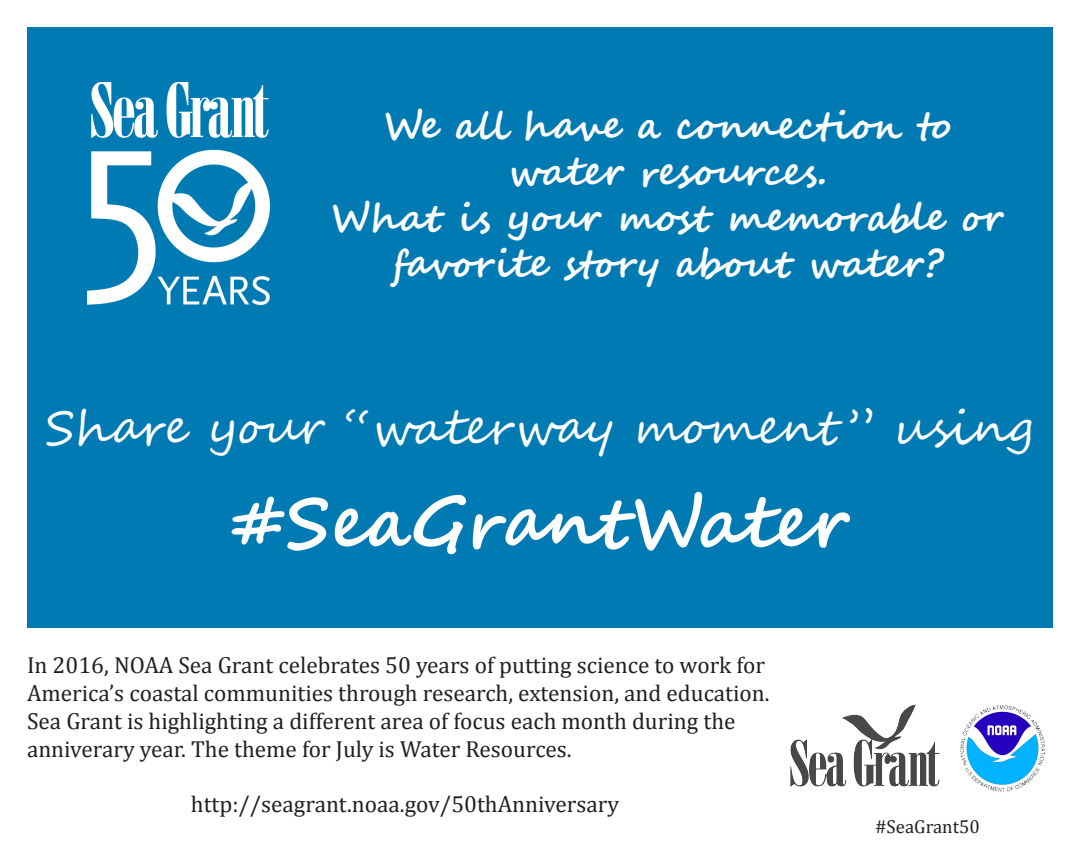
<style>
.page{position:relative;width:1080px;height:864px;background:#fff}
.page>*{position:absolute;margin:0;border:0;box-sizing:border-box;transform-origin:0 0}
.t1{font:700 70.5px "Segoe Script";color:#fff}
.t2{font:47.25px "Segoe Script";color:#fff}
.t3{font:700 38.25px "Segoe Script";color:#fff}
.t4{font:23.25px/27.9px "Cambria";color:#231f20}
.t5{font:18.75px "Cambria";color:#231f20}
</style>
<div class="page">
<div style="left:27px;top:27px;width:1026px;height:601px;background:#007ab3"></div>
<img style="left:88px;top:83px;width:182px;height:221px">
<img style="left:960px;top:705px;width:85px;height:87px">
<img style="left:790px;top:704px;width:150px;height:83px">
<p class="t3" style="left:384px;top:94px;width:569px">We all have a connection to</p>
<p class="t3" style="left:508px;top:140px;width:321px">water resources.</p>
<p class="t3" style="left:331px;top:186px;width:673px">What is your most memorable or</p>
<p class="t3" style="left:391px;top:232px;width:554px">favorite story about water?</p>
<p class="t2" style="left:46px;top:389px;width:990px">Share your “waterway moment ” using</p>
<p class="t1" style="left:230px;top:466px;width:618px">#SeaGrantWater</p>
<p class="t4" style="left:27px;top:651px;width:744px">In 2016, NOAA Sea Grant celebrates 50 years of putting science to work for<br>America’s coastal communities through research, extension, and education.<br>Sea Grant is highlighting a different area of focus each month during the</p>
<p class="t4" style="left:27px;top:735px;width:546px">anniverary year. The theme for July is Water Resources.</p>
<p class="t4" style="left:191px;top:790px;width:430px">http://seagrant.noaa.gov/50thAnniversary</p>
<p class="t5" style="left:875px;top:815px;width:106px">#SeaGrant50</p>
</div>
